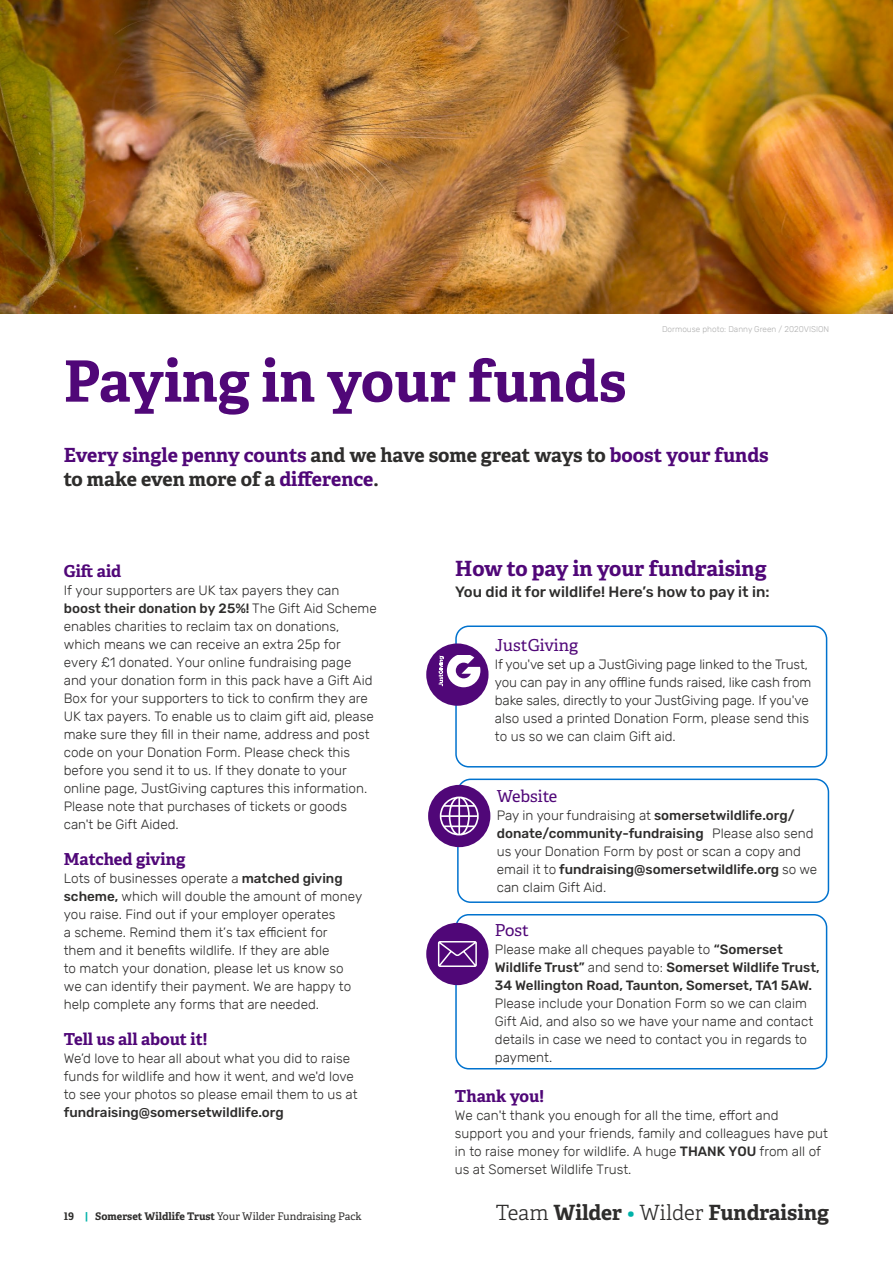
<style>
.page{position:relative;width:893px;height:1263px;background:#fff}
.page>*{position:absolute;margin:0;border:0;box-sizing:border-box;transform-origin:0 0}
.t1{font:700 57px "Adelle";color:#500778}
.t2{font:700 21px "Adelle";color:#2e2d2c}
.t3{font:700 21px "Adelle";color:#500778}
.t4{font:700 19.5px/24px "Adelle";color:#500778}
.t5{font:700 16.5px "Adelle";color:#500778}
.t6{font:16.5px "Adelle";color:#500778}
.t7{font:500 15px "Rubik";color:#2e2d2c}
.t8{font:300 13.5px/18px "Rubik";color:#2e2d2c}
.t9{font:500 13.5px/18px "Rubik";color:#2e2d2c}
.t10{font:10.5px "Adelle";color:#2e2d2c}
.t11{font:300 8.25px "Rubik";color:#b1b1b1}
.s1{color:#2e2d2c}
.s2{font-weight:500}
.s3{font-weight:300}
.s4{font-weight:700}
.s5{font-weight:700;color:#00b2a9}
.s6{font-weight:300;color:#00b2a9}
</style>
<div class="page">
<div style="left:455px;top:625px;width:372px;height:142px;border:2px solid #0072ce;border-radius:13px"></div>
<img style="left:0;top:0;width:893px;height:314px">
<div style="left:426px;top:643px;width:62px;height:63px;background:#500778;border-radius:50%"></div>
<svg style="left:439px;top:655px;width:41px;height:32px"></svg>
<div style="left:457px;top:778px;width:372px;height:125px;border:2px solid #0072ce;border-radius:13px"></div>
<div style="left:428px;top:785px;width:62px;height:62px;background:#500778;border-radius:50%"></div>
<svg style="left:440px;top:796px;width:39px;height:39px"></svg>
<div style="left:455px;top:914px;width:372px;height:155px;border:2px solid #0072ce;border-radius:13px"></div>
<div style="left:426px;top:923px;width:62px;height:62px;background:#500778;border-radius:50%"></div>
<svg style="left:438px;top:941px;width:39px;height:26px"></svg>
<p class="t11" style="left:662px;top:324px;width:169px">Dormouse photo: Danny Green / 2020VISION</p>
<h1 class="t1" style="left:64px;top:340px;width:564px">Paying in your funds</h1>
<h3 class="t4" style="left:64px;top:442px;width:706px">Every single penny counts <span class="s1">and we have some great ways to</span> boost your funds <span class="s1">to make even more of a</span> difference<span class="s1">.</span></h3>
<p class="t5" style="left:64px;top:559px;width:59px">Gift aid</p>
<p class="t8" style="left:64px;top:582px;width:314px">If your supporters are UK tax payers they can <span class="s2">boost their donation by 25%!</span> The Gift Aid Scheme enables charities to reclaim tax on donations, which means we can receive an extra 25p for every £1 donated. Your online fundraising page and your donation form in this pack have a Gift Aid Box for your supporters to tick to confirm they are UK tax payers. To enable us to claim gift aid, please make sure they fill in their name, address and post code on your Donation Form. Please check this before you send it to us. If they donate to your online page, JustGiving captures this information.<br>Please note that purchases of tickets or goods can't be Gift Aided.</p>
<p class="t5" style="left:64px;top:847px;width:123px">Matched giving</p>
<p class="t8" style="left:64px;top:870px;width:300px">Lots of businesses operate a <span class="s2">matched giving scheme,</span> which will double the amount of money you raise. Find out if your employer operates<br>a scheme. Remind them it’s tax efficient for them and it benefits wildlife. If they are able<br>to match your donation, please let us know so we can identify their payment. We are happy to help complete any forms that are needed.</p>
<p class="t5" style="left:64px;top:1027px;width:145px">Tell us all about it!</p>
<p class="t8" style="left:64px;top:1050px;width:295px">We’d love to hear all about what you did to raise funds for wildlife and how it went, and we'd love to see your photos so please email them to us at</p>
<p class="t9" style="left:64px;top:1104px;width:222px">fundraising@somersetwildlife.org</p>
<h2 class="t3" style="left:455px;top:553px;width:313px">How to pay in your fundraising</h2>
<p class="t7" style="left:455px;top:583px;width:316px">You did it for wildlife! Here’s how to pay it in:</p>
<p class="t6" style="left:495px;top:633px;width:85px">JustGiving</p>
<p class="t8" style="left:495px;top:655px;width:318px">If you've set up a JustGiving page linked to the Trust, you can pay in any offline funds raised, like cash from bake sales, directly to your JustGiving page. If you've also used a printed Donation Form, please send this to us so we can claim Gift aid.</p>
<p class="t6" style="left:497px;top:784px;width:62px">Website</p>
<p class="t8" style="left:497px;top:807px;width:322px">Pay in your fundraising at <span class="s2">somersetwildlife.org/ donate/community-fundraising</span> Please also send us your Donation Form by post or scan a copy and email it to <span class="s2">fundraising@somersetwildlife.org</span> so we can claim Gift Aid.</p>
<p class="t6" style="left:495px;top:918px;width:35px">Post</p>
<p class="t9" style="left:495px;top:941px;width:326px"><span class="s3">Please make all cheques payable to</span> “Somerset<br>Wildlife Trust” <span class="s3">and send to:</span> Somerset Wildlife Trust,<br>34 Wellington Road, Taunton, Somerset, TA1 5AW.</p>
<p class="t8" style="left:495px;top:995px;width:320px">Please include your Donation Form so we can claim Gift Aid, and also so we have your name and contact details in case we need to contact you in regards to payment.</p>
<p class="t5" style="left:455px;top:1084px;width:91px">Thank you!</p>
<p class="t8" style="left:455px;top:1107px;width:375px">We can't thank you enough for all the time, effort and support you and your friends, family and colleagues have put in to raise money for wildlife. A huge <span class="s2">THANK YOU</span> from all of us at Somerset Wildlife Trust.</p>
<p class="t10" style="left:64px;top:1209px;width:299px"><span class="s4">19</span> <span class="s5">|</span> <span class="s4">Somerset Wildlife Trust</span> Your Wilder Fundraising Pack</p>
<h2 class="t2" style="left:496px;top:1198px;width:335px"><span class="s3">Team</span> Wilder <span class="s6">•</span> <span class="s3">Wilder</span> Fundraising</h2>
</div>
